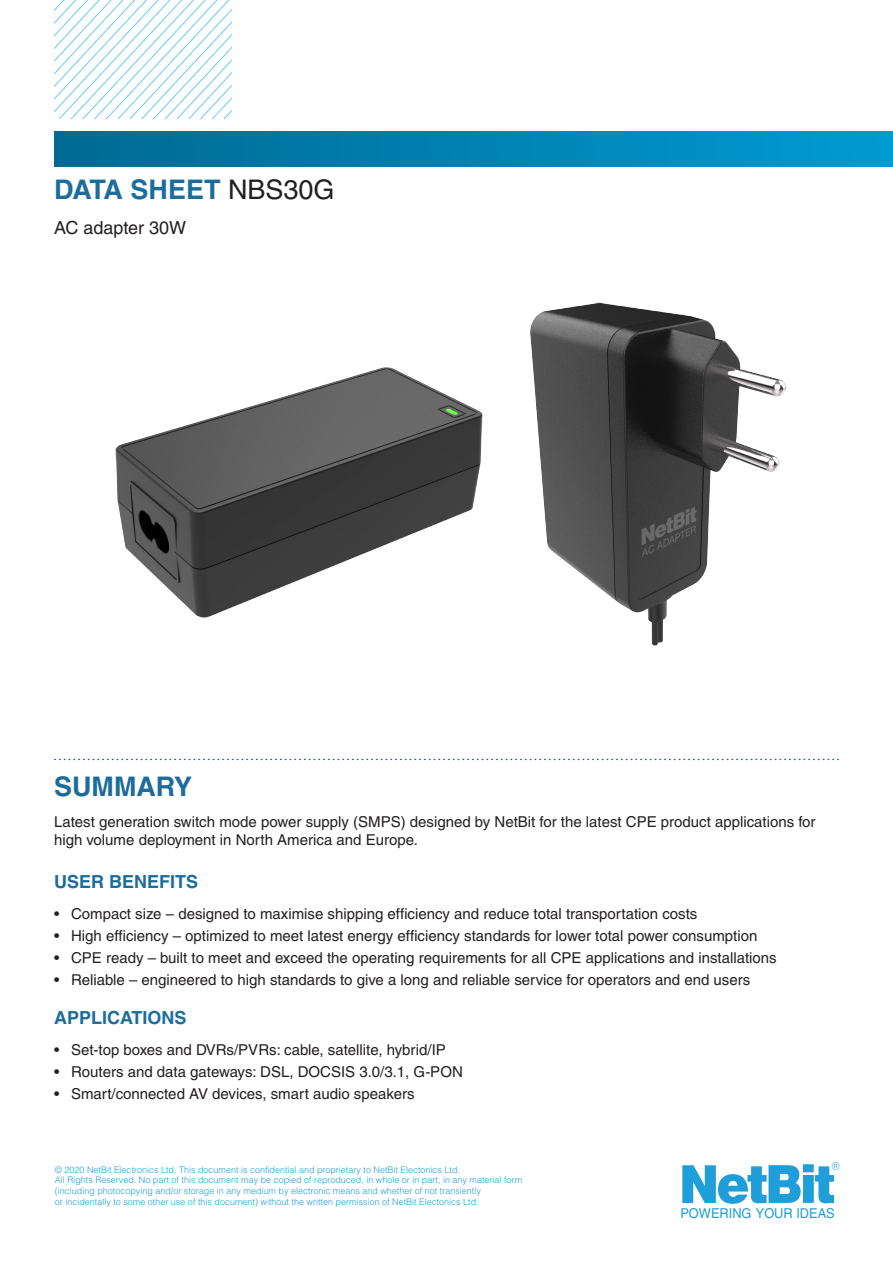
<style>
.page{position:relative;width:893px;height:1263px;background:#fff}
.page>*{position:absolute;margin:0;border:0;box-sizing:border-box;transform-origin:0 0}
.t1{font:700 27px "Helvetica";color:#1c6d9d}
.Heading_1{font:700 18px "Helvetica";color:#1c6d9d}
.Subtitle{font:18px "Helvetica LT Std";color:#231f20}
.Body_text{font:15px/18px "Helvetica LT Pro";color:#231f20}
.t2{font:13.65px "Helvetica LT Pro";color:#209ed9;scale:.94 1}
.t3{font:300 9px/10.8px "Helvetica LT Pro";color:#209ed9}
.s1{font-family:"Helvetica LT Std";font-weight:400;color:#231f20}
</style>
<div class="page">
<svg style="left:682px;top:1162px;width:157px;height:42px"></svg>
<svg style="left:54px;top:0;width:178px;height:119px"></svg>
<div style="left:54px;top:132px;width:839px;height:35px;background:linear-gradient(to right,#006992,#009bd3)"></div>
<svg style="left:55px;top:759px;width:783px;height:1px"></svg>
<img style="left:530px;top:302px;width:257px;height:344px">
<img style="left:115px;top:367px;width:368px;height:251px">
<p class="t1" style="left:54px;top:173px;width:282px">DATA SHEET <span class="s1">NBS30G</span></p>
<p class="Subtitle" style="left:54px;top:217px;width:134px">AC adapter 30W</p>
<p class="t1" style="left:54px;top:770px;width:140px">SUMMARY</p>
<p class="Body_text" style="left:54px;top:813px;width:763px">Latest generation switch mode power supply (SMPS) designed by NetBit for the latest CPE product applications for high volume deployment in North America and Europe.</p>
<p class="Heading_1" style="left:54px;top:870px;width:146px">USER BENEFITS</p>
<p class="Body_text" style="left:54px;top:904px;width:645px">• Compact size – designed to maximise shipping efficiency and reduce total transportation costs</p>
<p class="Body_text" style="left:54px;top:926px;width:705px">• High efficiency – optimized to meet latest energy efficiency standards for lower total power consumption</p>
<p class="Body_text" style="left:54px;top:949px;width:724px">• CPE ready – built to meet and exceed the operating requirements for all CPE applications and installations</p>
<p class="Body_text" style="left:54px;top:971px;width:698px">• Reliable – engineered to high standards to give a long and reliable service for operators and end users</p>
<p class="Heading_1" style="left:54px;top:1007px;width:134px">APPLICATIONS</p>
<p class="Body_text" style="left:54px;top:1040px;width:393px">• Set-top boxes and DVRs/PVRs: cable, satellite, hybrid/IP</p>
<p class="Body_text" style="left:54px;top:1063px;width:410px">• Routers and data gateways: DSL, DOCSIS 3.0/3.1, G-PON</p>
<p class="Body_text" style="left:54px;top:1085px;width:362px">• Smart/connected AV devices, smart audio speakers</p>
<p class="t3" style="left:55px;top:1164px;width:469px">© 2020 NetBit Electronics Ltd. This document is confidential and proprietary to NetBit Electonics Ltd.<br>All Rights Reserved. No part of this document may be copied of reproduced, in whole or in part, in any material form (including photocopying and/or storage in any medium by electronic means and whether of not transiently<br>or incidentally to some other use of this document) without the written permission of NetBit Electonics Ltd.</p>
<p class="t2" style="left:680px;top:1205px;width:166px">POWERING YOUR IDEAS</p>
</div>
